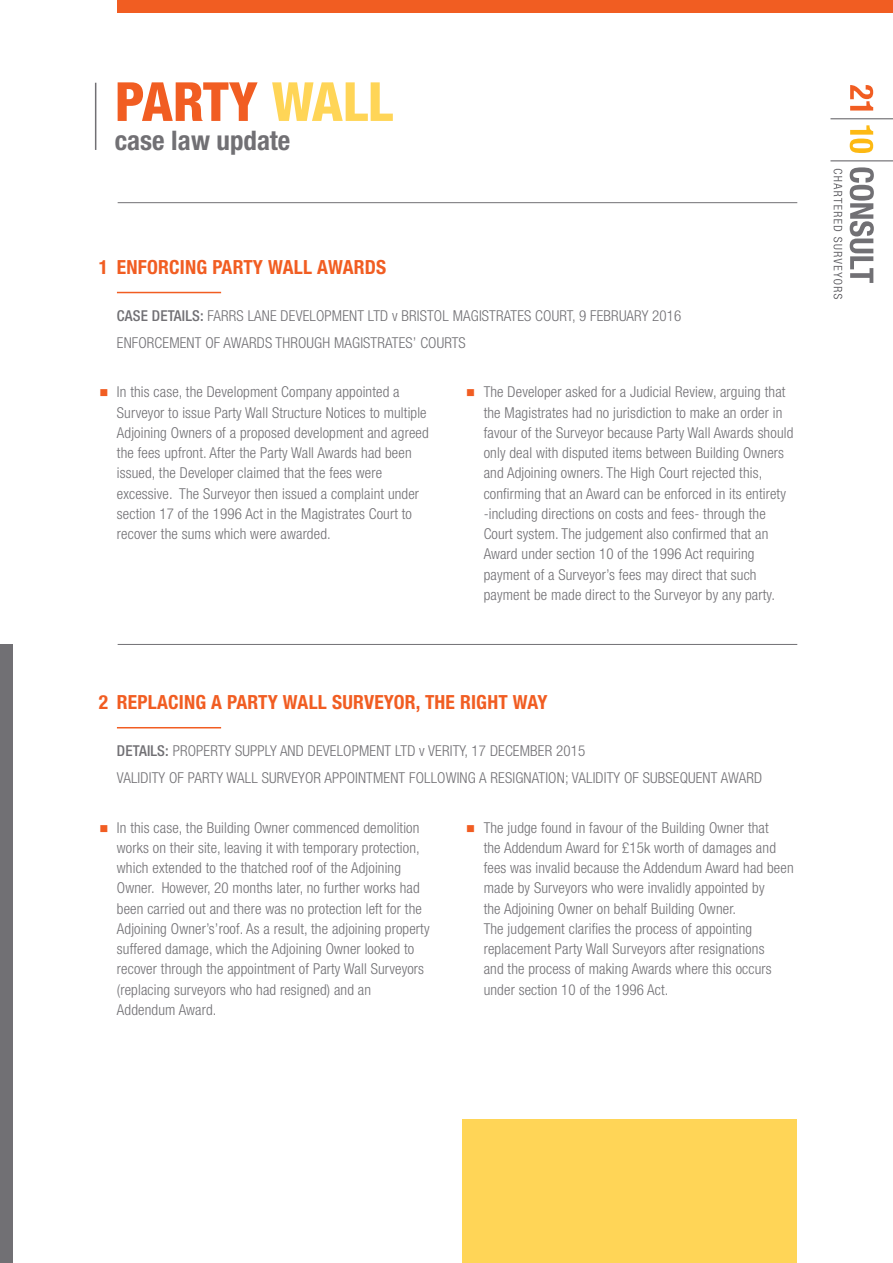
<style>
.page{position:relative;width:893px;height:1263px;background:#fff}
.page>*{position:absolute;margin:0;border:0;box-sizing:border-box;transform-origin:0 0}
.Building_surveyors{font:800 condensed 54px "Helvetica Neue";color:#f15d22}
.Building_surveyors-2{font:700 condensed 27px "Helvetica Neue";color:#717074}
.headings_long_column{font:700 condensed 19.5px "Helvetica Neue";letter-spacing:.01em;color:#f15d22}
.Body_copy{font:300 condensed 15px/20.2px "Helvetica Neue";letter-spacing:.01em;color:#717074}
.s1{color:#ffd557}
.s2{font-weight:500}
.s3{color:#f15d22}
</style>
<div class="page">
<hr style="left:117px;top:292px;width:104px;height:1px;background:#f15d22">
<div style="left:0;top:644px;width:13px;height:619px;background:#717074"></div>
<hr style="left:830px;top:118px;width:63px;height:1px;background:#717074">
<hr style="left:830px;top:160px;width:63px;height:1px;background:#717074">
<svg style="left:850px;top:85px;width:23px;height:26px"></svg>
<svg style="left:850px;top:125px;width:23px;height:28px"></svg>
<svg style="left:850px;top:167px;width:24px;height:116px"></svg>
<svg style="left:833px;top:169px;width:9px;height:62px"></svg>
<svg style="left:833px;top:237px;width:9px;height:62px"></svg>
<hr style="left:118px;top:202px;width:679px;height:1px;background:#717074">
<hr style="left:95px;top:83px;width:1px;height:67px;background:#717074">
<div style="left:118px;top:0;width:775px;height:13px;background:#f15d22"></div>
<div style="left:462px;top:1119px;width:335px;height:144px;background:#ffd557"></div>
<hr style="left:117px;top:727px;width:104px;height:1px;background:#f15d22">
<hr style="left:118px;top:644px;width:679px;height:1px;background:#717074">
<p class="Building_surveyors" style="left:115px;top:68px;width:280px">PARTY <span class="s1">WALL</span></p>
<p class="Building_surveyors-2" style="left:115px;top:124px;width:177px">case law update</p>
<p class="headings_long_column" style="left:99px;top:255px;width:289px">1 ENFORCING PARTY WALL AWARDS</p>
<p class="Body_copy" style="left:117px;top:305px;width:566px"><span class="s2">CASE DETAILS:</span> FARRS LANE DEVELOPMENT LTD v BRISTOL MAGISTRATES COURT, 9 FEBRUARY 2016</p>
<p class="Body_copy" style="left:117px;top:332px;width:350px">ENFORCEMENT OF AWARDS THROUGH MAGISTRATES’ COURTS</p>
<p class="Body_copy" style="left:484px;top:382px;width:311px;text-indent:-18px"><span class="s3">■</span> The Developer asked for a Judicial Review, arguing that the Magistrates had no jurisdiction to make an order in favour of the Surveyor because Party Wall Awards should only deal with disputed items between Building Owners and Adjoining owners. The High Court rejected this, confirming that an Award can be enforced in its entirety -including directions on costs and fees- through the Court system. The judgement also confirmed that an Award under section 10 of the 1996 Act requiring payment of a Surveyor’s fees may direct that such payment be made direct to the Surveyor by any party.</p>
<p class="Body_copy" style="left:117px;top:382px;width:313px;text-indent:-18px"><span class="s3">■</span> In this case, the Development Company appointed a Surveyor to issue Party Wall Structure Notices to multiple Adjoining Owners of a proposed development and agreed the fees upfront. After the Party Wall Awards had been issued, the Developer claimed that the fees were excessive. The Surveyor then issued a complaint under section 17 of the 1996 Act in the Magistrates Court to recover the sums which were awarded.</p>
<p class="headings_long_column" style="left:99px;top:690px;width:450px">2 REPLACING A PARTY WALL SURVEYOR, THE RIGHT WAY</p>
<p class="Body_copy" style="left:117px;top:741px;width:470px"><span class="s2">DETAILS:</span> PROPERTY SUPPLY AND DEVELOPMENT LTD v VERITY, 17 DECEMBER 2015</p>
<p class="Body_copy" style="left:117px;top:768px;width:647px">VALIDITY OF PARTY WALL SURVEYOR APPOINTMENT FOLLOWING A RESIGNATION; VALIDITY OF SUBSEQUENT AWARD</p>
<p class="Body_copy" style="left:484px;top:817px;width:311px;text-indent:-18px"><span class="s3">■</span> The judge found in favour of the Building Owner that<br>the Addendum Award for £15k worth of damages and fees was invalid because the Addendum Award had been made by Surveyors who were invalidly appointed by<br>the Adjoining Owner on behalf Building Owner.<br>The judgement clarifies the process of appointing replacement Party Wall Surveyors after resignations<br>and the process of making Awards where this occurs under section 10 of the 1996 Act.</p>
<p class="Body_copy" style="left:117px;top:817px;width:314px;text-indent:-18px"><span class="s3">■</span> In this case, the Building Owner commenced demolition works on their site, leaving it with temporary protection, which extended to the thatched roof of the Adjoining Owner. However, 20 months later, no further works had been carried out and there was no protection left for the Adjoining Owner’s’roof. As a result, the adjoining property suffered damage, which the Adjoining Owner looked to recover through the appointment of Party Wall Surveyors (replacing surveyors who had resigned) and an Addendum Award.</p>
</div>
